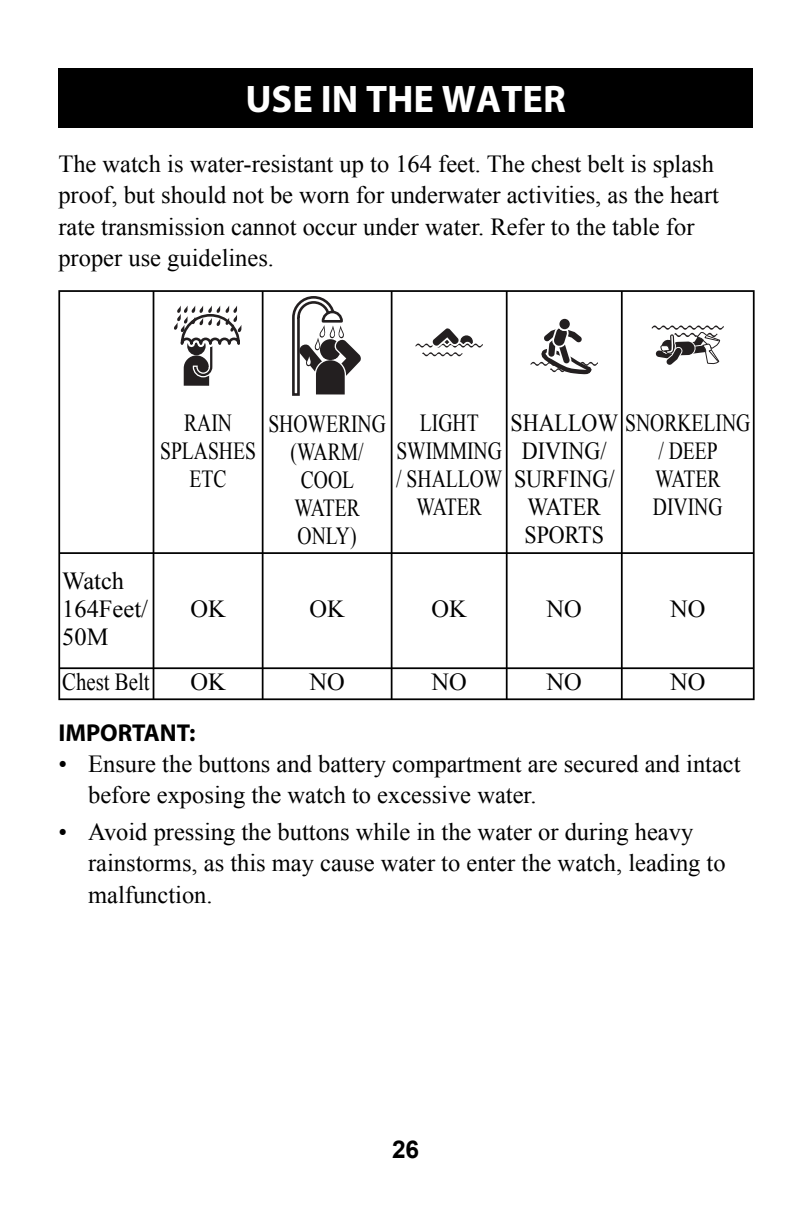
<style>
.page{position:relative;width:812px;height:1208px;background:#fff}
.page>*{position:absolute;margin:0;border:0;box-sizing:border-box;transform-origin:0 0}
.t1{font:700 38.5px "Myriad";color:#fff}
.t2{font:24.5px/31.5px "Times New Roman";color:#000}
.t3{font:24.5px/28px "Times New Roman";color:#000;text-align:center;scale:.8 1}
.t4{font:24.5px "Times New Roman";color:#000;scale:.9 1}
.t5{font:700 24.5px "Myriad";color:#000}
.t6{font:24.5px "Times New Roman";color:#000;scale:.85 1}
.t7{font:700 24.5px "Arial";color:#000}
</style>
<div class="page">
<div style="left:58px;top:68px;width:695px;height:59px;background:#000"></div>
<hr style="left:58px;top:290px;width:96px;height:2px;background:#000">
<hr style="left:58px;top:292px;width:2px;height:260px;background:#000">
<hr style="left:154px;top:290px;width:109px;height:2px;background:#000">
<hr style="left:153px;top:292px;width:1px;height:260px;background:#000">
<hr style="left:263px;top:290px;width:129px;height:2px;background:#000">
<hr style="left:262px;top:292px;width:2px;height:260px;background:#000">
<hr style="left:392px;top:290px;width:115px;height:2px;background:#000">
<hr style="left:391px;top:292px;width:2px;height:260px;background:#000">
<hr style="left:507px;top:290px;width:115px;height:2px;background:#000">
<hr style="left:506px;top:292px;width:2px;height:260px;background:#000">
<hr style="left:622px;top:290px;width:133px;height:2px;background:#000">
<hr style="left:621px;top:292px;width:2px;height:260px;background:#000">
<hr style="left:753px;top:292px;width:2px;height:260px;background:#000">
<hr style="left:58px;top:552px;width:96px;height:2px;background:#000">
<hr style="left:58px;top:554px;width:2px;height:113px;background:#000">
<hr style="left:154px;top:552px;width:109px;height:2px;background:#000">
<hr style="left:153px;top:554px;width:1px;height:113px;background:#000">
<hr style="left:263px;top:552px;width:129px;height:2px;background:#000">
<hr style="left:262px;top:554px;width:2px;height:113px;background:#000">
<hr style="left:392px;top:552px;width:115px;height:2px;background:#000">
<hr style="left:391px;top:554px;width:2px;height:113px;background:#000">
<hr style="left:507px;top:552px;width:115px;height:2px;background:#000">
<hr style="left:506px;top:554px;width:2px;height:113px;background:#000">
<hr style="left:622px;top:552px;width:133px;height:2px;background:#000">
<hr style="left:621px;top:554px;width:2px;height:113px;background:#000">
<hr style="left:753px;top:554px;width:2px;height:113px;background:#000">
<hr style="left:58px;top:667px;width:96px;height:2px;background:#000">
<hr style="left:58px;top:669px;width:2px;height:29px;background:#000">
<hr style="left:154px;top:667px;width:109px;height:2px;background:#000">
<svg style="left:153px;top:669px;width:1px;height:29px"></svg>
<hr style="left:263px;top:667px;width:129px;height:2px;background:#000">
<hr style="left:262px;top:669px;width:2px;height:29px;background:#000">
<hr style="left:392px;top:667px;width:115px;height:2px;background:#000">
<hr style="left:391px;top:669px;width:2px;height:29px;background:#000">
<hr style="left:507px;top:667px;width:115px;height:2px;background:#000">
<hr style="left:506px;top:669px;width:2px;height:29px;background:#000">
<hr style="left:622px;top:667px;width:133px;height:2px;background:#000">
<hr style="left:621px;top:669px;width:2px;height:29px;background:#000">
<hr style="left:753px;top:669px;width:2px;height:29px;background:#000">
<hr style="left:58px;top:698px;width:697px;height:2px;background:#000">
<svg style="left:174px;top:305px;width:68px;height:81px"></svg>
<svg style="left:292px;top:296px;width:69px;height:100px"></svg>
<svg style="left:415px;top:328px;width:68px;height:29px"></svg>
<svg style="left:529px;top:290px;width:71px;height:85px"></svg>
<div style="left:558px;top:317px;width:14px;height:14px;border:4px solid #fff;border-radius:50%"></div>
<div style="left:559px;top:319px;width:11px;height:10px;background:#231f20;border-radius:50%"></div>
<svg style="left:652px;top:325px;width:72px;height:40px"></svg>
<h1 class="t1" style="left:245px;top:84px;width:322px">USE IN THE WATER</h1>
<p class="t2" style="left:58px;top:148px;width:662px">The watch is water-resistant up to 164 feet. The chest belt is splash proof, but should not be worn for underwater activities, as the heart rate transmission cannot occur under water. Refer to the table for proper use guidelines.</p>
<p class="t2" style="left:62px;top:567px;width:87px;line-height:28px">Watch<br>164Feet/<br>50M</p>
<p class="t3" style="left:160px;top:409px;width:121px">RAIN<br>SPLASHES<br>ETC</p>
<p class="t3" style="left:268px;top:410px;width:148px">SHOWERING (WARM/<br>COOL<br>WATER<br>ONLY)</p>
<p class="t3" style="left:396px;top:409px;width:134px">LIGHT<br>SWIMMING / SHALLOW<br>WATER</p>
<p class="t4" style="left:511px;top:409px;width:268px">SHALLOW SNORKELING</p>
<p class="t4" style="left:522px;top:437px;width:95px">DIVING/</p>
<p class="t4" style="left:514px;top:465px;width:113px">SURFING/</p>
<p class="t4" style="left:528px;top:493px;width:83px">WATER</p>
<p class="t4" style="left:524px;top:521px;width:90px">SPORTS</p>
<p class="t3" style="left:653px;top:437px;width:89px;text-align:left">/ DEEP<br>WATER<br>DIVING</p>
<p class="t2" style="left:190px;top:593px;width:37px">OK</p>
<p class="t2" style="left:309px;top:593px;width:37px">OK</p>
<p class="t2" style="left:431px;top:593px;width:37px">OK</p>
<p class="t2" style="left:547px;top:593px;width:37px">NO</p>
<p class="t2" style="left:670px;top:593px;width:37px">NO</p>
<p class="t6" style="left:62px;top:668px;width:104px">Chest Belt</p>
<p class="t2" style="left:190px;top:666px;width:37px">OK</p>
<p class="t2" style="left:309px;top:666px;width:37px">NO</p>
<p class="t2" style="left:431px;top:666px;width:37px">NO</p>
<p class="t2" style="left:547px;top:666px;width:37px">NO</p>
<p class="t2" style="left:670px;top:666px;width:37px">NO</p>
<p class="t5" style="left:58px;top:723px;width:139px">IMPORTANT:</p>
<p class="t2" style="left:88px;top:748px;width:654px;text-indent:-30px">• Ensure the buttons and battery compartment are secured and intact before exposing the watch to excessive water.</p>
<p class="t2" style="left:88px;top:816px;width:639px;text-indent:-30px">• Avoid pressing the buttons while in the water or during heavy rainstorms, as this may cause water to enter the watch, leading to malfunction.</p>
<p class="t7" style="left:392px;top:1135px;width:29px">26</p>
</div>
